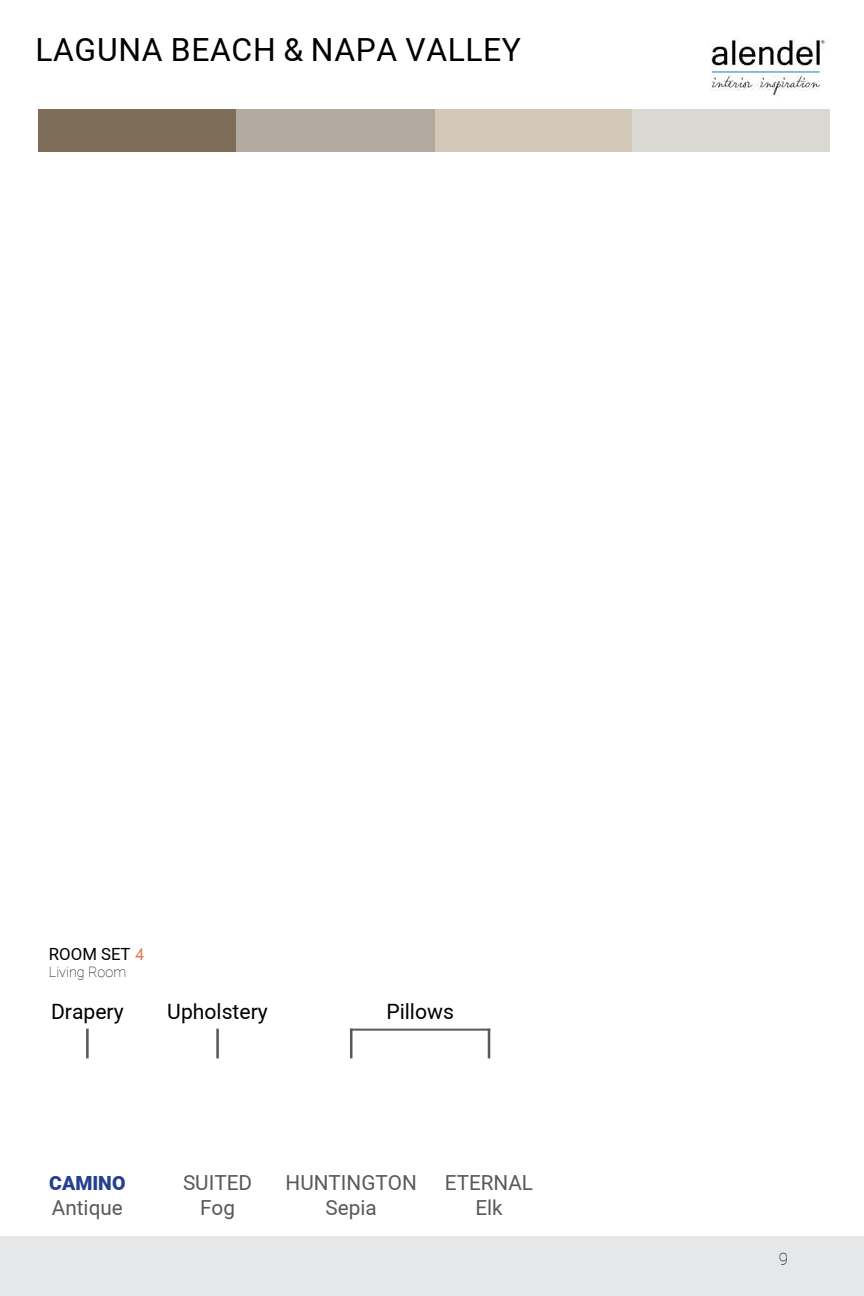
<style>
.page{position:relative;width:864px;height:1296px;background:#fff}
.page>*{position:absolute;margin:0;border:0;box-sizing:border-box;transform-origin:0 0}
.t1{font:31.8px "Araboto";letter-spacing:.02em;color:#000}
.t2{font:21.2px "Araboto";color:#000}
.t3{font:20.8px/24.8px "Araboto";color:#58595b;text-align:center}
.t4{font:900 19.6px "Araboto";color:#25408f}
.t5{font:100 17px "Araboto";color:#000}
.t6{font:16.8px "Araboto";color:#000}
.t7{font:100 14.4px "Araboto";color:#000}
.s1{font-family:"Futura BT";color:#e4714d}
</style>
<div class="page">
<img style="left:710px;top:39px;width:115px;height:57px">
<hr style="left:0;top:1236px;width:3px;height:60px;background:#e6e7e8">
<div style="left:1px;top:1236px;width:863px;height:60px;background:#e6e7e8"></div>
<div style="left:38px;top:109px;width:199px;height:42px;background:#7e6d59"></div>
<div style="left:631px;top:109px;width:199px;height:42px;background:#d9d8d3"></div>
<div style="left:434px;top:109px;width:198px;height:42px;background:#d1c8b7"></div>
<div style="left:236px;top:109px;width:199px;height:42px;background:#b2aa9f"></div>
<hr style="left:216px;top:1029px;width:3px;height:29px;background:#58595b">
<hr style="left:86px;top:1029px;width:3px;height:29px;background:#58595b">
<hr style="left:350px;top:1029px;width:2px;height:29px;background:#58595b">
<hr style="left:488px;top:1029px;width:2px;height:29px;background:#58595b">
<hr style="left:350px;top:1029px;width:140px;height:2px;background:#58595b">
<h1 class="t1" style="left:35px;top:27px;width:487px">LAGUNA BEACH &amp; NAPA VALLEY</h1>
<p class="t6" style="left:49px;top:942px;width:97px">ROOM SET <span class="s1">4</span></p>
<p class="t7" style="left:49px;top:962px;width:79px">Living Room</p>
<p class="t2" style="left:51px;top:997px;width:74px">Drapery</p>
<p class="t2" style="left:167px;top:997px;width:102px">Upholstery</p>
<p class="t2" style="left:386px;top:997px;width:69px">Pillows</p>
<p class="t4" style="left:49px;top:1170px;width:78px">CAMINO</p>
<p class="t3" style="left:52px;top:1196px;width:72px">Antique</p>
<p class="t3" style="left:183px;top:1171px;width:71px">SUITED<br>Fog</p>
<p class="t3" style="left:286px;top:1171px;width:133px">HUNTINGTON<br>Sepia</p>
<p class="t3" style="left:445px;top:1171px;width:90px">ETERNAL<br>Elk</p>
<p class="t5" style="left:779px;top:1247px;width:11px">9</p>
</div>
